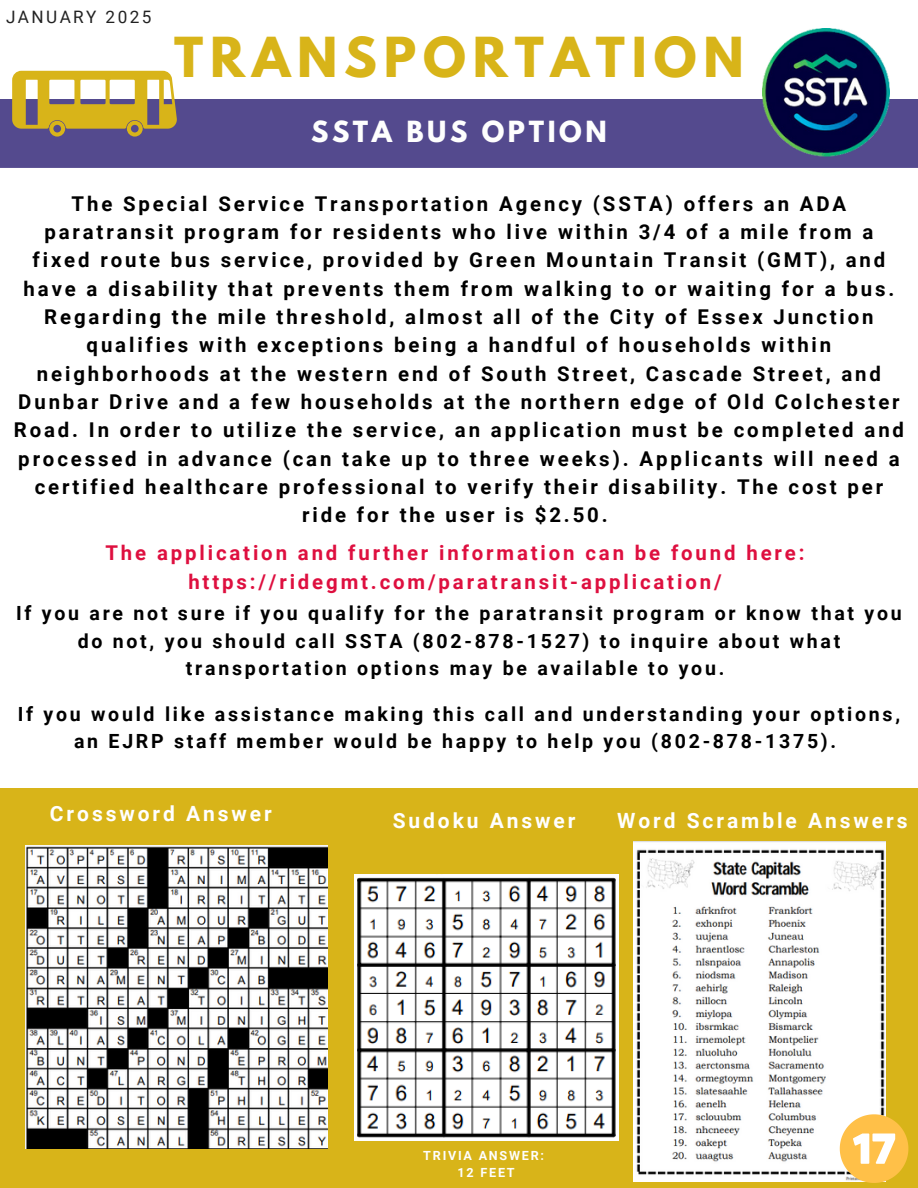
<style>
.page{position:relative;width:918px;height:1188px;background:#fff}
.page>*{position:absolute;margin:0;border:0;box-sizing:border-box;transform-origin:0 0}
.t1{font:700 48.9px "League Spartan";letter-spacing:.14em;color:#d8b419}
.t2{font:700 25.8px "League Spartan";letter-spacing:.14em;color:#fefefe}
.t3{font:700 21px "Roboto";letter-spacing:.14em;color:#fff}
.t4{font:700 20.4px/28.3px "Roboto";letter-spacing:.14em;color:#000;text-align:center}
.t5{font:700 20.4px/28.3px "Roboto";letter-spacing:.14em;color:#de0f3f;text-align:center}
.t6{font:700 19.5px/27.2px "Roboto";letter-spacing:.14em;color:#000;text-align:center}
.t7{font:17.1px "Roboto";letter-spacing:.14em;color:#222}
.t8{font:700 12.6px "Roboto";letter-spacing:.14em;color:#fefefe}
</style>
<div class="page">
<div style="left:0;top:788px;width:918px;height:400px;background:#d8b419"></div>
<div style="left:0;top:99px;width:918px;height:69px;background:#544a8e"></div>
<img style="left:762px;top:28px;width:127px;height:138px">
<svg style="left:12px;top:71px;width:164px;height:65px"></svg>
<img style="left:354px;top:875px;width:265px;height:265px">
<img style="left:26px;top:845px;width:301px;height:304px">
<img style="left:634px;top:841px;width:252px;height:340px">
<svg style="left:840px;top:1114px;width:68px;height:69px;background:#f8cc6f"></svg>
<h3 class="t7" style="left:6px;top:8px;width:147px">JANUARY 2025</h3>
<h1 class="t1" style="left:174px;top:33px;width:571px">TRANSPORTATION</h1>
<p class="t2" style="left:311px;top:119px;width:297px">SSTA BUS OPTION</p>
<h4 class="t4" style="left:14px;top:190px;width:892px">The Special Service Transportation Agency (SSTA) offers an ADA paratransit program for residents who live within 3/4 of a mile from a fixed route bus service, provided by Green Mountain Transit (GMT), and have a disability that prevents them from walking to or waiting for a bus.<br>Regarding the mile threshold, almost all of the City of Essex Junction qualifies with exceptions being a handful of households within neighborhoods at the western end of South Street, Cascade Street, and Dunbar Drive and a few households at the northern edge of Old Colchester Road. In order to utilize the service, an application must be completed and processed in advance (can take up to three weeks). Applicants will need a certified healthcare professional to verify their disability. The cost per ride for the user is $2.50.</h4>
<p class="t5" style="left:105px;top:539px;width:701px">The application and further information can be found here: https://ridegmt.com/paratransit-application/</p>
<h2 class="t6" style="left:16px;top:600px;width:887px">If you are not sure if you qualify for the paratransit program or know that you do not, you should call SSTA (802-878-1527) to inquire about what transportation options may be available to you.</h2>
<h3 class="t6" style="left:18px;top:701px;width:884px">If you would like assistance making this call and understanding your options, an EJRP staff member would be happy to help you (802-878-1375).</h3>
<h3 class="t3" style="left:50px;top:802px;width:223px">Crossword Answer</h3>
<h3 class="t3" style="left:393px;top:808px;width:184px">Sudoku Answer</h3>
<h3 class="t3" style="left:617px;top:808px;width:292px">Word Scramble Answers</h3>
<p class="t8" style="left:423px;top:1148px;width:122px">TRIVIA ANSWER:</p>
<h3 class="t8" style="left:458px;top:1166px;width:59px">12 FEET</h3>
</div>
